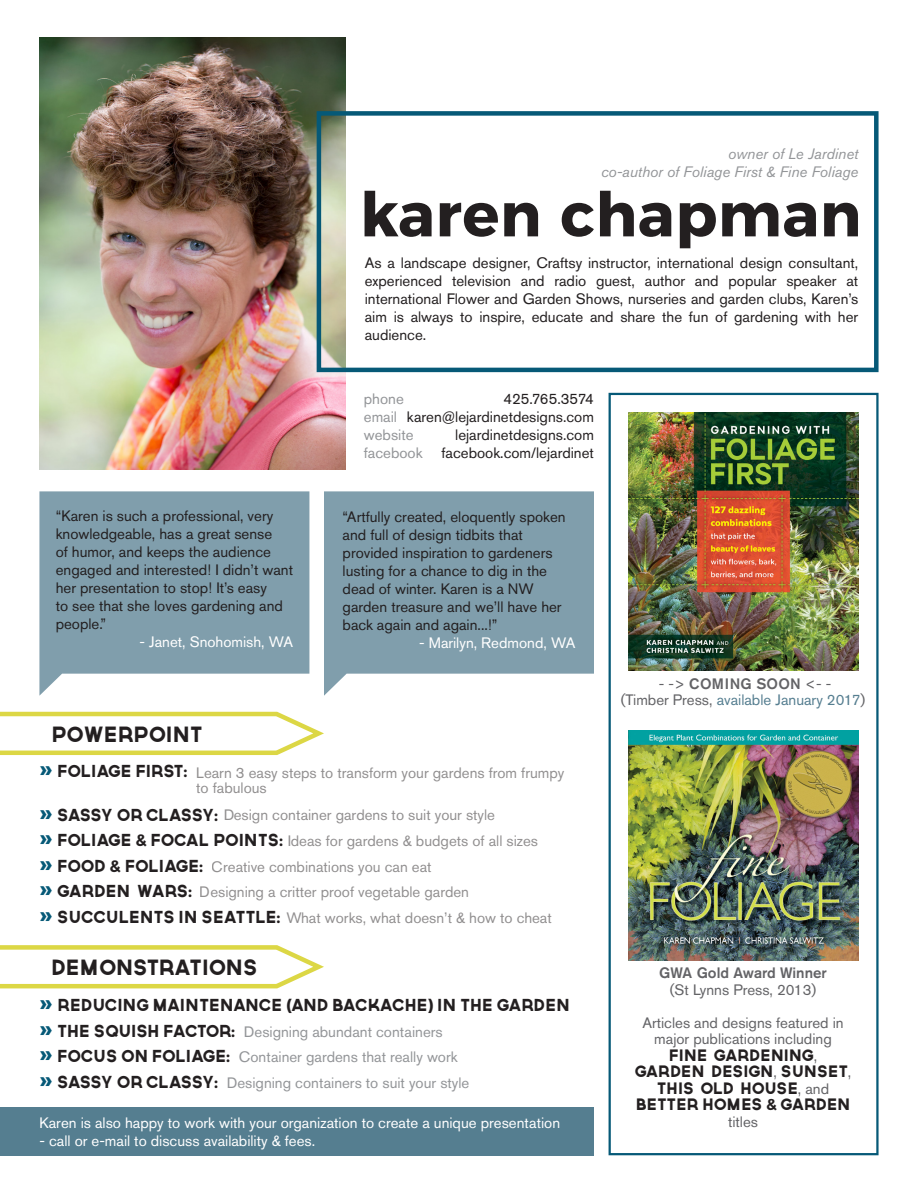
<style>
.page{position:relative;width:918px;height:1188px;background:#fff}
.page>*{position:absolute;margin:0;border:0;box-sizing:border-box;transform-origin:0 0}
.t1{font:700 61.5px "Montserrat";letter-spacing:.01em;color:#231f20}
.t2{font:21px "Governor";color:#231f20}
.t3{font:16.5px "Governor";color:#231f20}
.t4{font:15.75px "Governor";color:#231f20}
.t5{font:15px/18px "Akzidenz Grotesk Pro";color:#231f20}
.t6{font:15px "Akzidenz Grotesk Pro";color:#939598}
.t7{font:15px "Akzidenz Grotesk Pro";color:#fff}
.t8{font:15px "Akzidenz Grotesk Pro";color:#636366}
.t9{font:italic 15px "Akzidenz Grotesk Pro";color:#939598}
.t10{font:15px "Akzidenz Grotesk Pro";color:#557e90}
.t11{font:500 15px "Akzidenz Grotesk Pro";color:#636366}
.t12{font:500 15px "Akzidenz Grotesk Pro";letter-spacing:.02em;color:#636366}
.s1{color:#939598}
.s2{font-family:"Montserrat";font-weight:700;font-size:24px;color:#065977}
.s3{font-family:"Montserrat";font-weight:700}
.s4{font-family:"Governor";font-size:16.5px}
.s5{font-family:"Montserrat";font-weight:700;font-size:16.5px}
.s6{font-family:"Governor";font-size:16.5px;color:#231f20}
.s7{font-family:"Montserrat";font-weight:700;font-size:16.5px;color:#231f20}
.s8{font-weight:400}
.s9{color:#636366}
.s10{font-family:"Akzidenz Grotesk Pro";font-size:15px;color:#636366}
</style>
<div class="page">
<svg style="left:324px;top:491px;width:270px;height:205px;background:#8da8b4"></svg>
<img style="left:39px;top:38px;width:306px;height:432px">
<svg style="left:39px;top:491px;width:270px;height:205px;background:#8da8b4"></svg>
<div style="left:0;top:1107px;width:594px;height:48px;background:#557e90"></div>
<svg style="left:0;top:711px;width:324px;height:44px"></svg>
<svg style="left:0;top:945px;width:324px;height:44px"></svg>
<div style="left:317px;top:111px;width:562px;height:261px;border:4px solid #065977"></div>
<div style="left:609px;top:393px;width:270px;height:762px;border:2px solid #065977"></div>
<img style="left:629px;top:731px;width:229px;height:229px">
<img style="left:629px;top:413px;width:229px;height:258px">
<p class="t9" style="left:728px;top:144px;width:132px">owner of Le Jardinet</p>
<p class="t9" style="left:601px;top:162px;width:259px">co-author of Foliage First &amp; Fine Foliage</p>
<p class="t1" style="left:360px;top:176px;width:503px">karen chapman</p>
<p class="t5" style="left:365px;top:254px;width:495px;text-align:justify">As a landscape designer, Craftsy instructor, international design consultant, experienced television and radio guest, author and popular speaker at international Flower and Garden Shows, nurseries and garden clubs, Karen’s aim is always to inspire, educate and share the fun of gardening with her audience.</p>
<p class="t5" style="left:56px;top:507px;width:239px">“Karen is such a professional, very knowledgeable, has a great sense<br>of humor, and keeps the audience engaged and interested! I didn’t want her presentation to stop! It’s easy<br>to see that she loves gardening and people.”</p>
<p class="t7" style="left:139px;top:632px;width:155px">- Janet, Snohomish, WA</p>
<p class="t2" style="left:51px;top:722px;width:153px">POWERPOINT</p>
<p class="t6" style="left:364px;top:389px;width:42px">phone</p>
<p class="t5" style="left:503px;top:390px;width:92px">425.765.3574</p>
<p class="t5" style="left:364px;top:408px;width:232px"><span class="s1">email</span> karen@lejardinetdesigns.com</p>
<p class="t6" style="left:364px;top:425px;width:51px">website</p>
<p class="t5" style="left:455px;top:426px;width:140px">lejardinetdesigns.com</p>
<p class="t6" style="left:364px;top:443px;width:60px">facebook</p>
<p class="t5" style="left:441px;top:444px;width:154px">facebook.com/lejardinet</p>
<p class="t5" style="left:343px;top:508px;width:225px">“Artfully created, eloquently spoken and full of design tidbits that provided inspiration to gardeners lusting for a chance to dig in the dead of winter. Karen is a NW garden treasure and we’ll have her back again and again...!”</p>
<p class="t7" style="left:419px;top:633px;width:158px">- Marilyn, Redmond, WA</p>
<p class="t3" style="left:39px;top:762px;width:150px"><span class="s2">»</span> FOLIAGE FIRST<span class="s3">:</span></p>
<p class="t5" style="left:39px;top:806px;width:457px"><span class="s2">»</span> <span class="s4">SASSY OR CLASSY</span><span class="s5">:</span> Design container gardens to suit your style</p>
<p class="t5" style="left:39px;top:832px;width:500px"><span class="s2">»</span> <span class="s4">FOLIAGE</span> <span class="s5">&amp;</span> <span class="s4">FOCAL POINTS</span><span class="s5">:</span> Ideas for gardens &amp; budgets of all sizes</p>
<p class="t3" style="left:39px;top:856px;width:165px"><span class="s2">»</span> FOOD <span class="s3">&amp;</span> FOLIAGE<span class="s3">:</span></p>
<p class="t3" style="left:39px;top:882px;width:154px"><span class="s2">»</span> GARDEN WARS<span class="s3">:</span></p>
<p class="t5" style="left:39px;top:909px;width:514px"><span class="s2">»</span> <span class="s4">SUCCULENTS IN SEATTLE</span><span class="s5">:</span> What works, what doesn’t &amp; how to cheat</p>
<p class="t5" style="left:196px;top:765px;width:370px;line-height:15px">Learn 3 easy steps to transform your gardens from frumpy to fabulous</p>
<p class="t5" style="left:212px;top:857px;width:221px">Creative combinations you can eat</p>
<p class="t5" style="left:200px;top:883px;width:271px">Designing a critter proof vegetable garden</p>
<p class="t2" style="left:51px;top:955px;width:208px">DEMONSTRATIONS</p>
<p class="t3" style="left:39px;top:996px;width:532px"><span class="s2">»</span> REDUCING MAINTENANCE <span class="s3">(</span>AND BACKACHE<span class="s3">)</span> IN THE GARDEN</p>
<p class="t6" style="left:39px;top:1022px;width:405px"><span class="s2">»</span> <span class="s6">THE SQUISH FACTOR</span><span class="s7">:</span> Designing abundant containers</p>
<p class="t6" style="left:39px;top:1047px;width:420px"><span class="s2">»</span> <span class="s6">FOCUS ON FOLIAGE</span><span class="s7">:</span> Container gardens that really work</p>
<p class="t6" style="left:39px;top:1073px;width:431px"><span class="s2">»</span> <span class="s6">SASSY OR CLASSY</span><span class="s7">:</span> Designing containers to suit your style</p>
<p class="t7" style="left:39px;top:1113px;width:522px">Karen is also happy to work with your organization to create a unique presentation</p>
<p class="t7" style="left:39px;top:1131px;width:277px">- call or e-mail to discuss availability &amp; fees.</p>
<p class="t12" style="left:659px;top:674px;width:174px"><span class="s8">- -&gt;</span> COMING SOON <span class="s8">&lt;- -</span></p>
<p class="t10" style="left:621px;top:690px;width:246px"><span class="s9">(Timber Press,</span> available January 2017<span class="s9">)</span></p>
<p class="t11" style="left:659px;top:963px;width:169px">GWA Gold Award Winner</p>
<p class="t8" style="left:670px;top:980px;width:148px">(St Lynns Press, 2013)</p>
<p class="t8" style="left:642px;top:1013px;width:203px">Articles and designs featured in</p>
<p class="t8" style="left:654px;top:1029px;width:179px">major publications including</p>
<p class="t4" style="left:669px;top:1046px;width:150px">FINE GARDENING<span class="s10">,</span></p>
<p class="t4" style="left:635px;top:1063px;width:218px">GARDEN DESIGN<span class="s10">,</span> SUNSET<span class="s10">,</span></p>
<p class="t4" style="left:657px;top:1079px;width:174px">THIS OLD HOUSE<span class="s10">, and</span></p>
<p class="t4" style="left:636px;top:1096px;width:216px">BETTER HOMES <span class="s3">&amp;</span> GARDEN</p>
<p class="t8" style="left:728px;top:1112px;width:31px">titles</p>
</div>
